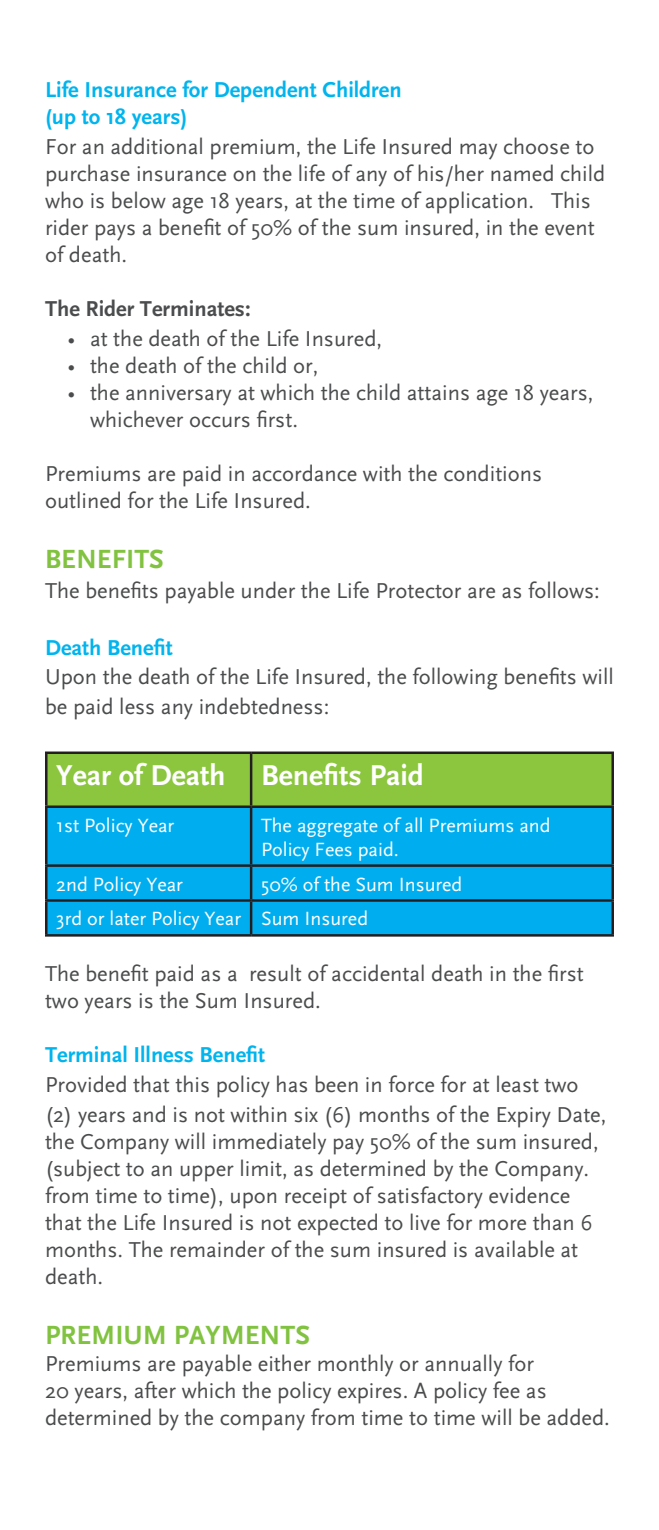
<style>
.page{position:relative;width:659px;height:1530px;background:#fff}
.page>*{position:absolute;margin:0;border:0;box-sizing:border-box;transform-origin:0 0}
.t1{font:700 30px "Scala Sans";color:#fff}
.t2{font:700 27.5px "Scala Sans";color:#81c340}
.t3{font:22.5px/27px "Scala Sans";color:#4b4c4d}
.t4{font:700 22.5px/27px "Scala Sans";color:#00b4ee}
.t5{font:700 22.5px "Scala Sans";color:#4b4c4d}
.t6{font:20px/24px "Scala Sans";color:#fff}
</style>
<div class="page">
<div style="left:48px;top:754px;width:563px;height:51px;background:#8bc63e"></div>
<div style="left:48px;top:808px;width:563px;height:126px;background:#00aeef"></div>
<hr style="left:45px;top:752px;width:206px;height:2px;background:#231f20">
<hr style="left:45px;top:754px;width:3px;height:51px;background:#231f20">
<hr style="left:251px;top:752px;width:363px;height:2px;background:#231f20">
<hr style="left:250px;top:754px;width:2px;height:51px;background:#231f20">
<hr style="left:611px;top:754px;width:3px;height:51px;background:#231f20">
<hr style="left:45px;top:805px;width:206px;height:3px;background:#231f20">
<hr style="left:45px;top:808px;width:3px;height:56px;background:#231f20">
<hr style="left:251px;top:805px;width:363px;height:3px;background:#231f20">
<hr style="left:250px;top:808px;width:2px;height:56px;background:#231f20">
<hr style="left:611px;top:808px;width:3px;height:56px;background:#231f20">
<hr style="left:45px;top:864px;width:206px;height:3px;background:#231f20">
<hr style="left:45px;top:867px;width:3px;height:32px;background:#231f20">
<hr style="left:251px;top:864px;width:363px;height:3px;background:#231f20">
<hr style="left:250px;top:867px;width:2px;height:32px;background:#231f20">
<hr style="left:611px;top:867px;width:3px;height:32px;background:#231f20">
<hr style="left:45px;top:899px;width:206px;height:3px;background:#231f20">
<hr style="left:45px;top:902px;width:3px;height:32px;background:#231f20">
<hr style="left:251px;top:899px;width:363px;height:3px;background:#231f20">
<hr style="left:250px;top:902px;width:2px;height:32px;background:#231f20">
<hr style="left:611px;top:902px;width:3px;height:32px;background:#231f20">
<hr style="left:45px;top:934px;width:206px;height:3px;background:#231f20">
<hr style="left:251px;top:934px;width:363px;height:3px;background:#231f20">
<p class="t4" style="left:45px;top:76px;width:358px">Life Insurance for Dependent Children (up to 18 years)</p>
<p class="t3" style="left:45px;top:133px;width:562px">For an additional premium, the Life Insured may choose to purchase insurance on the life of any of his/her named child who is below age 18 years, at the time of application. This rider pays a benefit of 50% of the sum insured, in the event of death.</p>
<p class="t5" style="left:45px;top:296px;width:207px">The Rider Terminates:</p>
<p class="t3" style="left:68px;top:325px;width:316px">• at the death of the Life Insured,</p>
<p class="t3" style="left:68px;top:352px;width:252px">• the death of the child or,</p>
<p class="t3" style="left:90px;top:379px;width:505px;text-indent:-22px">• the anniversary at which the child attains age 18 years, whichever occurs first.</p>
<p class="t3" style="left:45px;top:460px;width:499px">Premiums are paid in accordance with the conditions outlined for the Life Insured.</p>
<p class="t2" style="left:45px;top:544px;width:120px">BENEFITS</p>
<p class="t3" style="left:45px;top:577px;width:556px">The benefits payable under the Life Protector are as follows:</p>
<p class="t4" style="left:45px;top:634px;width:129px">Death Benefit</p>
<p class="t3" style="left:45px;top:663px;width:570px;line-height:30px">Upon the death of the Life Insured, the following benefits will be paid less any indebtedness:</p>
<h1 class="t1" style="left:56px;top:759px;width:369px">Year of Death Benefits Paid</h1>
<p class="t6" style="left:56px;top:814px;width:120px">1st Policy Year</p>
<p class="t6" style="left:261px;top:814px;width:291px">The aggregate of all Premiums and<br>Policy Fees paid.</p>
<p class="t6" style="left:56px;top:872px;width:128px">2nd Policy Year</p>
<p class="t6" style="left:56px;top:867px;width:408px;line-height:35px;text-indent:205px">50% of the Sum Insured<br>3rd or later Policy Year Sum Insured</p>
<p class="t3" style="left:45px;top:960px;width:540px">The benefit paid as a result of accidental death in the first two years is the Sum Insured.</p>
<p class="t4" style="left:45px;top:1041px;width:222px">Terminal Illness Benefit</p>
<p class="t3" style="left:45px;top:1070px;width:563px;line-height:30px">Provided that this policy has been in force for at least two (2) years and is not within six (6) months of the Expiry Date,</p>
<p class="t3" style="left:45px;top:1128px;width:555px">the Company will immediately pay 50% of the sum insured, (subject to an upper limit, as determined by the Company. from time to time), upon receipt of satisfactory evidence that the Life Insured is not expected to live for more than 6 months. The remainder of the sum insured is available at death.</p>
<p class="t2" style="left:45px;top:1320px;width:266px">PREMIUM PAYMENTS</p>
<p class="t3" style="left:45px;top:1350px;width:566px">Premiums are payable either monthly or annually for<br>20 years, after which the policy expires. A policy fee as determined by the company from time to time will be added.</p>
</div>
